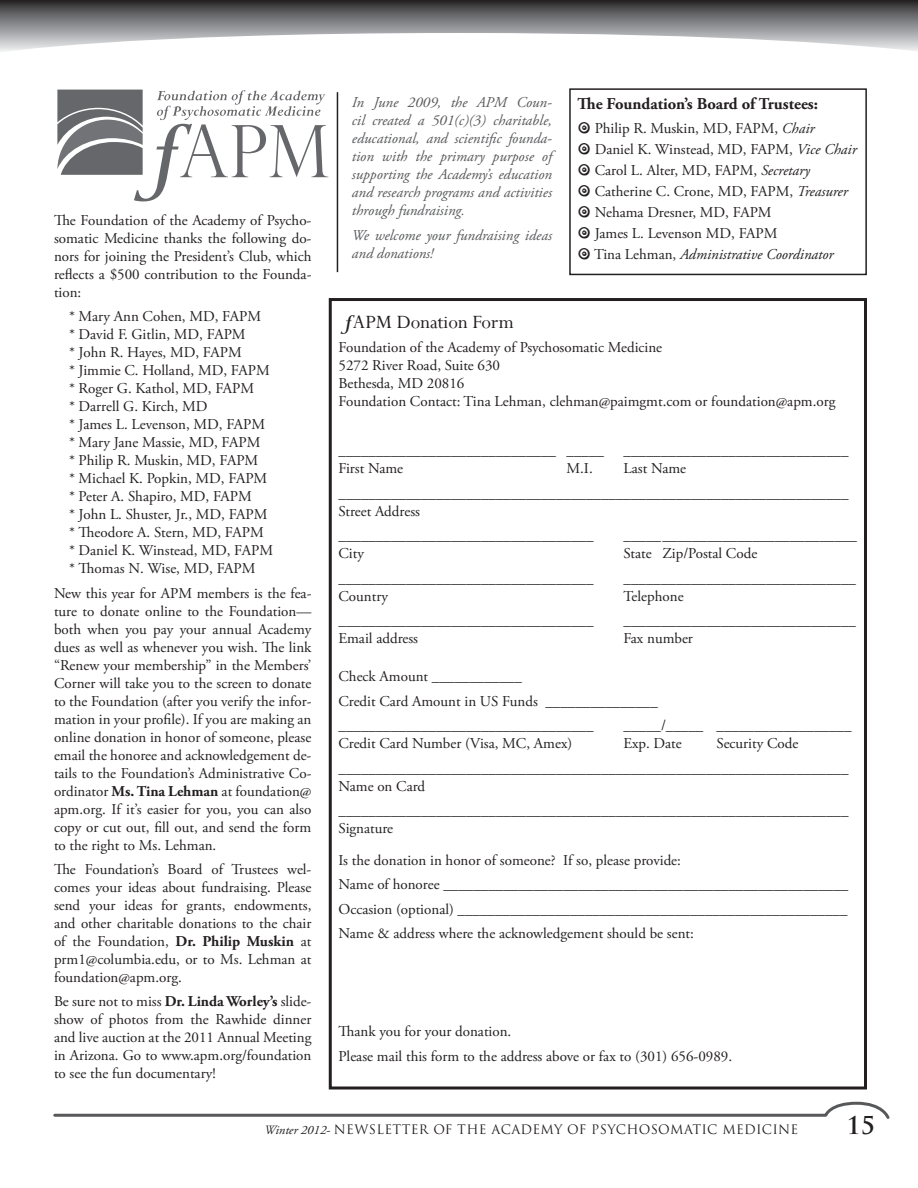
<style>
.page{position:relative;width:918px;height:1188px;background:#fff}
.page>*{position:absolute;margin:0;border:0;box-sizing:border-box;transform-origin:0 0}
.t1{font:700 24px "Trajan Pro";color:#231f20}
.t2{font:21px "Perpetua";color:#231f20}
.t3{font:700 16.5px "Adobe Garamond Pro";color:#231f20}
.t4{font:15px/18px "Adobe Garamond Pro";color:#231f20}
.t5{font:italic 15px/18px "Adobe Garamond Pro";color:#57585a;text-align:justify}
.t6{font:12.75px "Trajan Pro";letter-spacing:.025em;color:#231f20}
.s1{font-weight:700}
.s2{font-style:italic}
.s3{font-weight:700;font-style:italic}
.s4{font-family:"Adobe Garamond Pro";font-style:italic}
.s5{font-family:"Adobe Garamond Pro"}
</style>
<div class="page">
<svg style="left:53px;top:1101px;width:837px;height:18px"></svg>
<svg style="left:0;top:0;width:918px;height:52px"></svg>
<div style="left:329px;top:298px;width:538px;height:792px;border:3px solid #231f20"></div>
<svg style="left:57px;top:90px;width:271px;height:111px"></svg>
<div style="left:569px;top:88px;width:298px;height:187px;border:2px solid #231f20"></div>
<hr style="left:337px;top:92px;width:1px;height:180px;background:#231f20">
<p class="t4" style="left:54px;top:211px;width:259px;text-align:justify">The Foundation of the Academy of Psycho&shy;somatic Medicine thanks the following do&shy;nors for joining the President’s Club, which reflects a $500 contribution to the Founda&shy;tion:</p>
<p class="t4" style="left:69px;top:308px;width:206px">* Mary Ann Cohen, MD, FAPM<br>* David F. Gitlin, MD, FAPM<br>* John R. Hayes, MD, FAPM<br>* Jimmie C. Holland, MD, FAPM * Roger G. Kathol, MD, FAPM<br>* Darrell G. Kirch, MD<br>* James L. Levenson, MD, FAPM * Mary Jane Massie, MD, FAPM<br>* Philip R. Muskin, MD, FAPM<br>* Michael K. Popkin, MD, FAPM * Peter A. Shapiro, MD, FAPM<br>* John L. Shuster, Jr., MD, FAPM * Theodore A. Stern, MD, FAPM * Daniel K. Winstead, MD, FAPM * Thomas N. Wise, MD, FAPM</p>
<p class="t4" style="left:54px;top:584px;width:259px;text-align:justify">New this year for APM members is the fea&shy;ture to donate online to the Foundation— both when you pay your annual Academy dues as well as whenever you wish. The link “Renew your membership” in the Members’ Corner will take you to the screen to donate to the Foundation (after you verify the infor&shy;mation in your profile). If you are making an online donation in honor of someone, please email the honoree and acknowledgement de&shy;tails to the Foundation’s Administrative Co&shy;ordinator <span class="s1">Ms. Tina Lehman</span> at foundation@ apm.org. If it’s easier for you, you can also copy or cut out, fill out, and send the form to the right to Ms. Lehman.</p>
<p class="t4" style="left:54px;top:861px;width:259px;text-align:justify">The Foundation’s Board of Trustees wel&shy;comes your ideas about fundraising. Please send your ideas for grants, endowments, and other charitable donations to the chair of the Foundation, <span class="s1">Dr. Philip Muskin</span> at prm1@columbia.edu, or to Ms. Lehman at foundation@apm.org.</p>
<p class="t4" style="left:54px;top:993px;width:259px;text-align:justify">Be sure not to miss <span class="s1">Dr. Linda Worley’s</span> slide&shy;show of photos from the Rawhide dinner and live auction at the 2011 Annual Meeting in Arizona. Go to www.apm.org/foundation to see the fun documentary!</p>
<p class="t5" style="left:352px;top:94px;width:202px">In June 2009, the APM Coun&shy;cil created a 501(c)(3) charitable, educational, and scientific founda&shy;tion with the primary purpose of supporting the Academy’s education and research programs and activities through fundraising.</p>
<p class="t5" style="left:352px;top:226px;width:202px">We welcome your fundraising ideas and donations!</p>
<p class="t3" style="left:577px;top:94px;width:242px">The Foundation’s Board of Trustees:</p>
<p class="t4" style="left:594px;top:118px;width:264px;line-height:21px">Philip R. Muskin, MD, FAPM, <span class="s2">Chair<br></span>Daniel K. Winstead, MD, FAPM, <span class="s2">Vice Chair </span>Carol L. Alter, MD, FAPM, <span class="s2">Secretary </span>Catherine C. Crone, MD, FAPM, <span class="s2">Treasurer </span>Nehama Dresner, MD, FAPM<br>James L. Levenson MD, FAPM<br>Tina Lehman, <span class="s2">Administrative Coordinator</span></p>
<h2 class="t2" style="left:345px;top:308px;width:170px"><span class="s3">f</span>APM Donation Form</h2>
<p class="t4" style="left:339px;top:339px;width:498px">Foundation of the Academy of Psychosomatic Medicine<br>5272 River Road, Suite 630<br>Bethesda, MD 20816<br>Foundation Contact: Tina Lehman, clehman@paimgmt.com or foundation@apm.org</p>
<p class="t4" style="left:339px;top:442px;width:267px">_____________________________ _____</p>
<p class="t4" style="left:624px;top:442px;width:226px">______________________________</p>
<p class="t4" style="left:339px;top:460px;width:66px">First Name</p>
<p class="t4" style="left:567px;top:460px;width:28px">M.I.</p>
<p class="t4" style="left:339px;top:457px;width:511px;line-height:24.5px;text-indent:285px">Last Name ____________________________________________________________________</p>
<p class="t4" style="left:339px;top:499px;width:256px;line-height:24.5px">Street Address __________________________________</p>
<p class="t4" style="left:624px;top:527px;width:235px">_______________________________</p>
<p class="t4" style="left:339px;top:545px;width:27px">City</p>
<p class="t4" style="left:624px;top:545px;width:135px">State Zip/Postal Code</p>
<p class="t4" style="left:339px;top:569px;width:256px">__________________________________</p>
<p class="t4" style="left:624px;top:569px;width:234px">_______________________________</p>
<p class="t4" style="left:339px;top:587px;width:51px">Country</p>
<p class="t4" style="left:624px;top:587px;width:62px">Telephone</p>
<p class="t4" style="left:339px;top:612px;width:256px">__________________________________</p>
<p class="t4" style="left:624px;top:612px;width:234px">_______________________________</p>
<p class="t4" style="left:339px;top:630px;width:81px">Email address</p>
<p class="t4" style="left:624px;top:630px;width:71px">Fax number</p>
<p class="t4" style="left:339px;top:665px;width:321px;line-height:24.5px">Check Amount ____________<br>Credit Card Amount in US Funds _______________ __________________________________</p>
<p class="t4" style="left:624px;top:717px;width:229px">_____/_____ __________________</p>
<p class="t4" style="left:339px;top:732px;width:511px;line-height:24.5px;text-indent:378px">Security Code ____________________________________________________________________</p>
<p class="t4" style="left:339px;top:774px;width:511px;line-height:24.5px">Name on Card ____________________________________________________________________</p>
<p class="t4" style="left:339px;top:813px;width:344px;line-height:31.5px">Signature<br>Is the donation in honor of someone? If so, please provide:</p>
<p class="t4" style="left:339px;top:873px;width:511px;line-height:24.5px;text-align:justify">Name of honoree ______________________________________________________ Occasion (optional) ____________________________________________________ Name &amp; address where the acknowledgement should be sent:</p>
<p class="t4" style="left:339px;top:735px;width:235px">Credit Card Number (Visa, MC, Amex)</p>
<p class="t4" style="left:624px;top:735px;width:60px">Exp. Date</p>
<p class="t4" style="left:339px;top:1020px;width:395px;line-height:24.5px">Thank you for your donation.<br>Please mail this form to the address above or fax to (301) 656-0989.</p>
<p class="t6" style="left:264px;top:1121px;width:536px"><span class="s4">Winter 2012</span><span class="s5">-</span> NEWSLETTER OF THE ACADEMY OF PSYCHOSOMATIC MEDICINE</p>
<h1 class="t1" style="left:846px;top:1110px;width:30px">15</h1>
</div>
